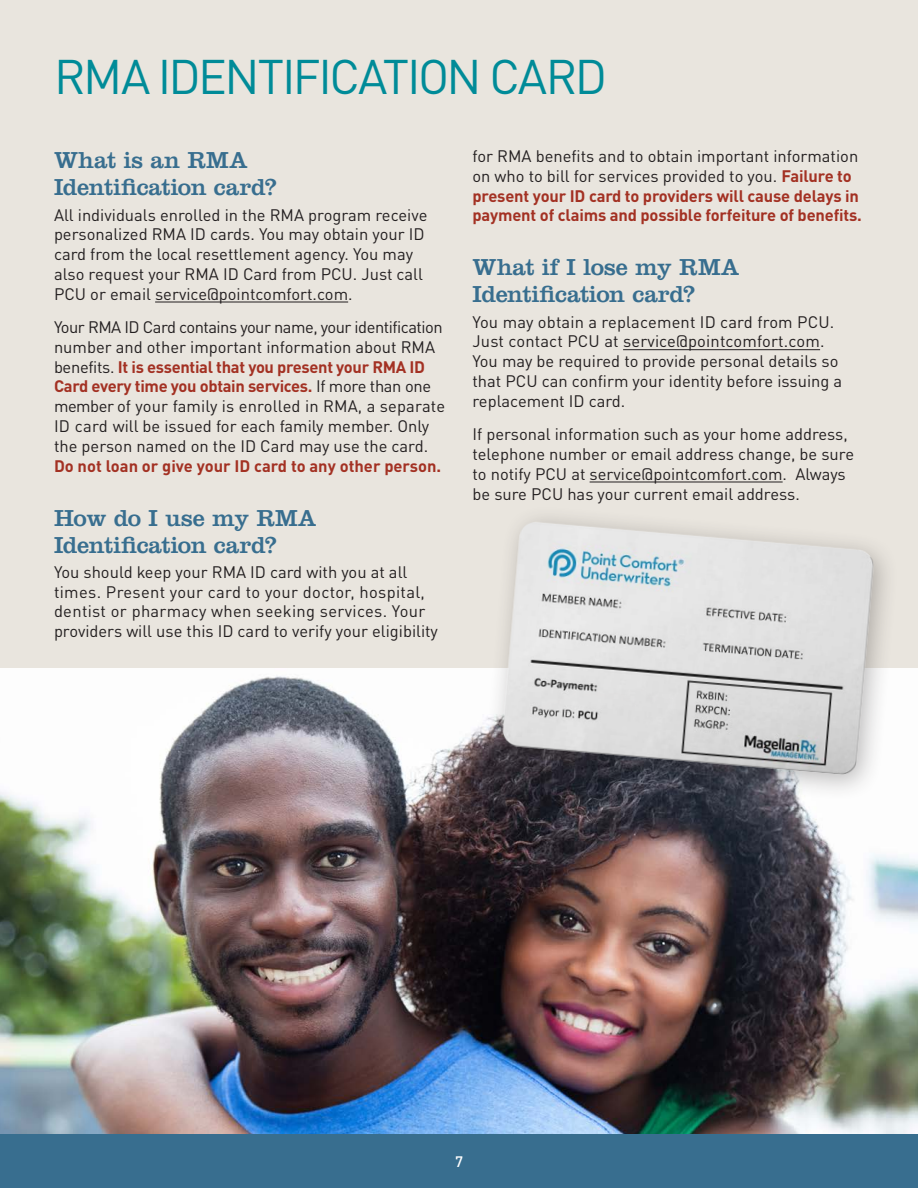
<style>
.page{position:relative;width:918px;height:1188px;background:#e9e5de}
.page>*{position:absolute;margin:0;border:0;box-sizing:border-box;transform-origin:0 0}
.Chapter_Header{font:48px "DINOT";letter-spacing:-.05em;color:#008b98}
.Header_2{font:24px/27px "Clarendon";letter-spacing:-.005em;color:#386e8f}
.Body_Copy{font:16.5px/19.8px "DINOT";color:#231f20}
.Body_Copy-2{font:700 16.5px/19.8px "DINOT";letter-spacing:-.01em;color:#a33123}
.Body_Copy-3{font:500 15px "DINOT";color:#fff}
.s1{font-weight:700;color:#a33123}
.s2{font-weight:400;color:#231f20}
</style>
<div class="page">
<img style="left:0;top:669px;width:918px;height:465px">
<div style="left:0;top:1134px;width:918px;height:54px;background:#386e8f"></div>
<hr style="left:155px;top:302px;width:193px;height:1px;background:#231f20">
<hr style="left:623px;top:349px;width:197px;height:1px;background:#231f20">
<hr style="left:590px;top:482px;width:193px;height:1px;background:#231f20">
<div style="left:485px;top:505px;width:414px;height:296px;background:#231f20;opacity:.31"></div>
<img style="left:499px;top:518px;width:378px;height:261px">
<p class="Chapter_Header" style="left:54px;top:47px;width:554px">RMA IDENTIFICATION CARD</p>
<p class="Header_2" style="left:54px;top:146px;width:224px">What is an RMA<br>Identification card?</p>
<p class="Body_Copy" style="left:54px;top:204px;width:375px">All individuals enrolled in the RMA program receive personalized RMA ID cards. You may obtain your ID card from the local resettlement agency. You may also request your RMA ID Card from PCU. Just call PCU or email service@pointcomfort.com.</p>
<p class="Body_Copy" style="left:54px;top:317px;width:393px">Your RMA ID Card contains your name, your identification number and other important information about RMA benefits. <span class="s1">It is essential that you present your RMA ID Card every time you obtain services.</span> If more than one member of your family is enrolled in RMA, a separate ID card will be issued for each family member. Only the person named on the ID Card may use the card.<br><span class="s1">Do not loan or give your ID card to any other person.</span></p>
<p class="Header_2" style="left:54px;top:504px;width:264px">How do I use my RMA<br>Identification card?</p>
<p class="Body_Copy" style="left:54px;top:562px;width:386px">You should keep your RMA ID card with you at all times. Present your card to your doctor, hospital, dentist or pharmacy when seeking services. Your providers will use this ID card to verify your eligibility</p>
<p class="Body_Copy-2" style="left:472px;top:146px;width:391px"><span class="s2">for RMA benefits and to obtain important information on who to bill for services provided to you.</span> Failure to present your ID card to providers will cause delays in payment of claims and possible forfeiture of benefits.</p>
<p class="Header_2" style="left:472px;top:253px;width:269px">What if I lose my RMA<br>Identification card?</p>
<p class="Body_Copy" style="left:473px;top:311px;width:371px">You may obtain a replacement ID card from PCU.<br>Just contact PCU at service@pointcomfort.com.<br>You may be required to provide personal details so that PCU can confirm your identity before issuing a replacement ID card.</p>
<p class="Body_Copy" style="left:473px;top:424px;width:383px">If personal information such as your home address, telephone number or email address change, be sure to notify PCU at service@pointcomfort.com. Always be sure PCU has your current email address.</p>
<p class="Body_Copy-3" style="left:455px;top:1152px;width:9px">7</p>
</div>
